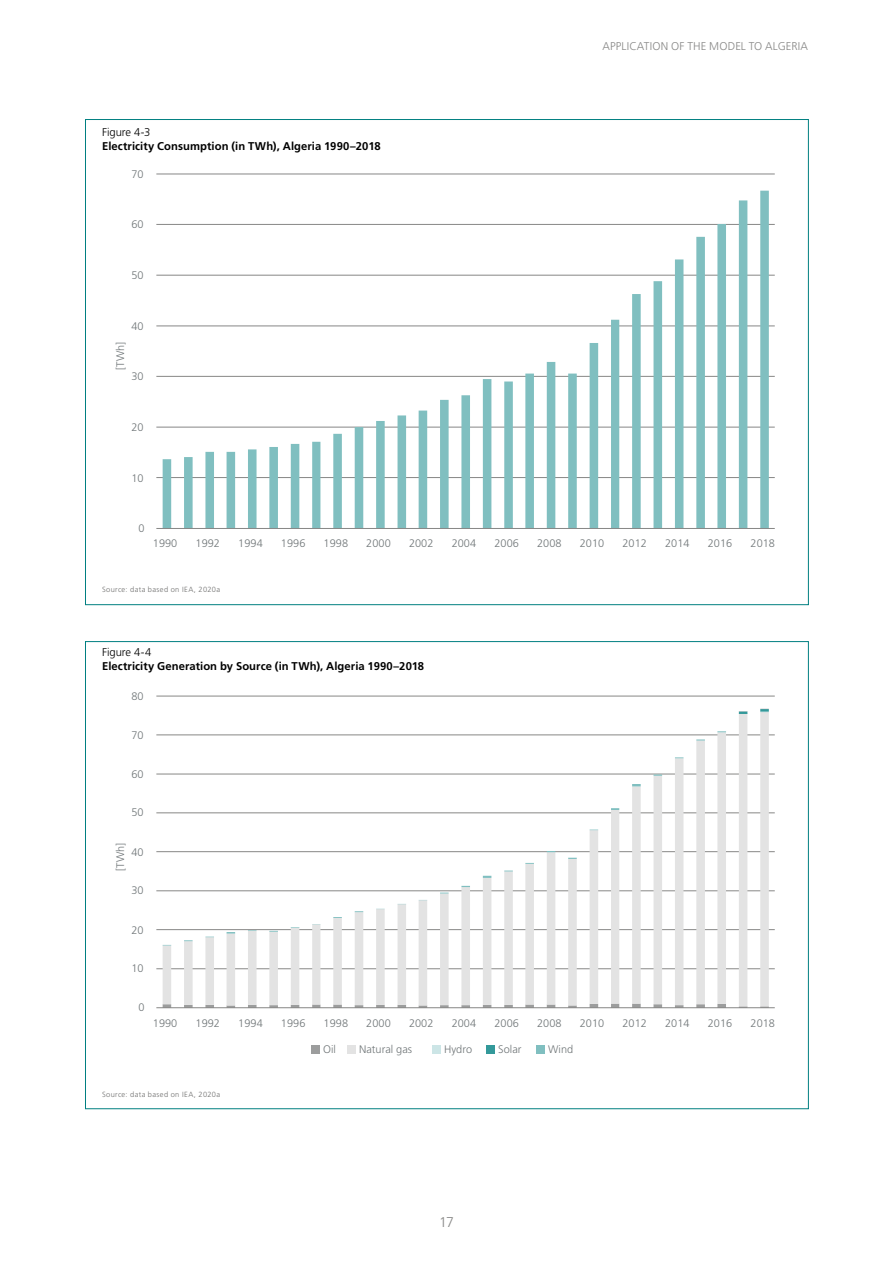
<style>
.page{position:relative;width:893px;height:1263px;background:#fff}
.page>*{position:absolute;margin:0;border:0;box-sizing:border-box;transform-origin:0 0}
.t1{font:300 14.1px "Frutiger LT Pro";color:#878786}
.t2{font:700 11.25px "Frutiger LT Pro";letter-spacing:.005em;color:#000}
.t3{font:300 11.25px "Frutiger LT Pro";color:#878786}
.t4{font:300 11.25px "Frutiger LT Pro";letter-spacing:-.005em;color:#000}
.t5{font:300 10.95px "Frutiger LT Pro";letter-spacing:.005em;color:#707678}
.t6{font:300 7.5px "Frutiger LT Pro";letter-spacing:.045em;color:#6f6f6e}
</style>
<div class="page">
<hr style="left:156px;top:477px;width:619px;height:1px;background:#878786">
<hr style="left:156px;top:427px;width:619px;height:1px;background:#878786">
<hr style="left:156px;top:376px;width:619px;height:1px;background:#878786">
<hr style="left:156px;top:326px;width:619px;height:1px;background:#878786">
<hr style="left:156px;top:275px;width:619px;height:1px;background:#878786">
<hr style="left:156px;top:224px;width:619px;height:1px;background:#878786">
<hr style="left:156px;top:174px;width:619px;height:1px;background:#878786">
<svg style="left:163px;top:191px;width:606px;height:337px"></svg>
<hr style="left:156px;top:528px;width:619px;height:1px;background:#878786">
<hr style="left:156px;top:968px;width:619px;height:1px;background:#878786">
<hr style="left:156px;top:929px;width:619px;height:1px;background:#878786">
<hr style="left:156px;top:890px;width:619px;height:1px;background:#878786">
<hr style="left:156px;top:851px;width:619px;height:1px;background:#878786">
<hr style="left:156px;top:812px;width:619px;height:1px;background:#878786">
<hr style="left:156px;top:774px;width:619px;height:1px;background:#878786">
<hr style="left:156px;top:734px;width:619px;height:1px;background:#878786">
<hr style="left:156px;top:696px;width:619px;height:1px;background:#878786">
<div style="left:611px;top:1003px;width:8px;height:5px;background:#9c9d9d"></div>
<div style="left:632px;top:1003px;width:9px;height:5px;background:#9c9d9d"></div>
<svg style="left:163px;top:712px;width:606px;height:294px"></svg>
<svg style="left:483px;top:876px;width:8px;height:2px"></svg>
<svg style="left:611px;top:808px;width:8px;height:2px"></svg>
<svg style="left:632px;top:784px;width:9px;height:2px"></svg>
<svg style="left:653px;top:774px;width:9px;height:2px"></svg>
<svg style="left:717px;top:731px;width:9px;height:2px"></svg>
<svg style="left:739px;top:711px;width:8px;height:4px"></svg>
<svg style="left:760px;top:709px;width:9px;height:3px"></svg>
<hr style="left:156px;top:1007px;width:619px;height:1px;background:#878786">
<div style="left:311px;top:1045px;width:8px;height:8px;background:#9c9d9d"></div>
<div style="left:347px;top:1045px;width:8px;height:8px;background:#e3e3e3"></div>
<div style="left:432px;top:1045px;width:8px;height:8px;background:#cce5e6"></div>
<div style="left:486px;top:1045px;width:9px;height:8px;background:#33999a"></div>
<div style="left:536px;top:1045px;width:8px;height:8px;background:#80bfc0"></div>
<p class="t4" style="left:102px;top:126px;width:50px">Figure 4-3</p>
<p class="t2" style="left:102px;top:139px;width:280px">Electricity Consumption (in TWh), Algeria 1990–2018</p>
<p class="t5" style="left:131px;top:167px;width:14px">70</p>
<p class="t5" style="left:131px;top:218px;width:14px">60</p>
<p class="t5" style="left:131px;top:269px;width:14px">50</p>
<p class="t5" style="left:131px;top:319px;width:14px">40</p>
<p class="t5" style="left:114px;top:370px;width:29px;rotate:-90deg">[TWh]</p>
<p class="t5" style="left:131px;top:370px;width:14px">30</p>
<p class="t5" style="left:131px;top:421px;width:14px">20</p>
<p class="t5" style="left:131px;top:471px;width:14px">10</p>
<p class="t5" style="left:138px;top:522px;width:8px">0</p>
<p class="t3" style="left:602px;top:40px;width:15px">Application</p>
<p class="t3" style="left:671px;top:40px;width:24px">of the</p>
<p class="t3" style="left:709px;top:40px;width:18px">Model</p>
<p class="t3" style="left:749px;top:40px;width:31px">to Algeria</p>
<p class="t5" style="left:153px;top:537px;width:26px">1990</p>
<p class="t5" style="left:196px;top:537px;width:26px">1992</p>
<p class="t5" style="left:238px;top:537px;width:26px">1994</p>
<p class="t5" style="left:281px;top:537px;width:26px">1996</p>
<p class="t5" style="left:324px;top:537px;width:26px">1998</p>
<p class="t5" style="left:366px;top:537px;width:26px">2000</p>
<p class="t5" style="left:409px;top:537px;width:26px">2002</p>
<p class="t5" style="left:452px;top:537px;width:26px">2004</p>
<p class="t5" style="left:494px;top:537px;width:26px">2006</p>
<p class="t5" style="left:537px;top:537px;width:26px">2008</p>
<p class="t5" style="left:580px;top:537px;width:26px">2010</p>
<p class="t5" style="left:622px;top:537px;width:26px">2012</p>
<p class="t5" style="left:665px;top:537px;width:26px">2014</p>
<p class="t5" style="left:708px;top:537px;width:26px">2016</p>
<p class="t5" style="left:750px;top:537px;width:26px">2018</p>
<p class="t6" style="left:102px;top:585px;width:120px">Source: data based on IEA, 2020a</p>
<p class="t4" style="left:102px;top:646px;width:51px">Figure 4-4</p>
<p class="t2" style="left:102px;top:659px;width:324px">Electricity Generation by Source (in TWh), Algeria 1990–2018</p>
<p class="t5" style="left:131px;top:689px;width:14px">80</p>
<p class="t5" style="left:131px;top:728px;width:14px">70</p>
<p class="t5" style="left:131px;top:767px;width:14px">60</p>
<p class="t5" style="left:131px;top:806px;width:14px">50</p>
<p class="t5" style="left:114px;top:870px;width:29px;rotate:-90deg">[TWh]</p>
<p class="t5" style="left:131px;top:845px;width:14px">40</p>
<p class="t5" style="left:131px;top:884px;width:14px">30</p>
<p class="t5" style="left:131px;top:923px;width:14px">20</p>
<p class="t5" style="left:131px;top:962px;width:14px">10</p>
<p class="t5" style="left:138px;top:1001px;width:8px">0</p>
<p class="t5" style="left:153px;top:1017px;width:26px">1990</p>
<p class="t5" style="left:196px;top:1017px;width:26px">1992</p>
<p class="t5" style="left:238px;top:1017px;width:26px">1994</p>
<p class="t5" style="left:281px;top:1017px;width:26px">1996</p>
<p class="t5" style="left:324px;top:1017px;width:26px">1998</p>
<p class="t5" style="left:366px;top:1017px;width:26px">2000</p>
<p class="t5" style="left:409px;top:1017px;width:26px">2002</p>
<p class="t5" style="left:452px;top:1017px;width:26px">2004</p>
<p class="t5" style="left:494px;top:1017px;width:26px">2006</p>
<p class="t5" style="left:537px;top:1017px;width:26px">2008</p>
<p class="t5" style="left:580px;top:1017px;width:26px">2010</p>
<p class="t5" style="left:622px;top:1017px;width:26px">2012</p>
<p class="t5" style="left:665px;top:1017px;width:26px">2014</p>
<p class="t5" style="left:708px;top:1017px;width:26px">2016</p>
<p class="t5" style="left:750px;top:1017px;width:26px">2018</p>
<p class="t5" style="left:323px;top:1043px;width:14px">Oil</p>
<p class="t5" style="left:359px;top:1043px;width:55px">Natural gas</p>
<p class="t5" style="left:444px;top:1043px;width:30px">Hydro</p>
<p class="t5" style="left:498px;top:1043px;width:25px">Solar</p>
<p class="t5" style="left:548px;top:1043px;width:27px">Wind</p>
<p class="t6" style="left:102px;top:1090px;width:120px">Source: data based on IEA, 2020a</p>
<p class="t1" style="left:439px;top:1214px;width:16px">17</p>
</div>
